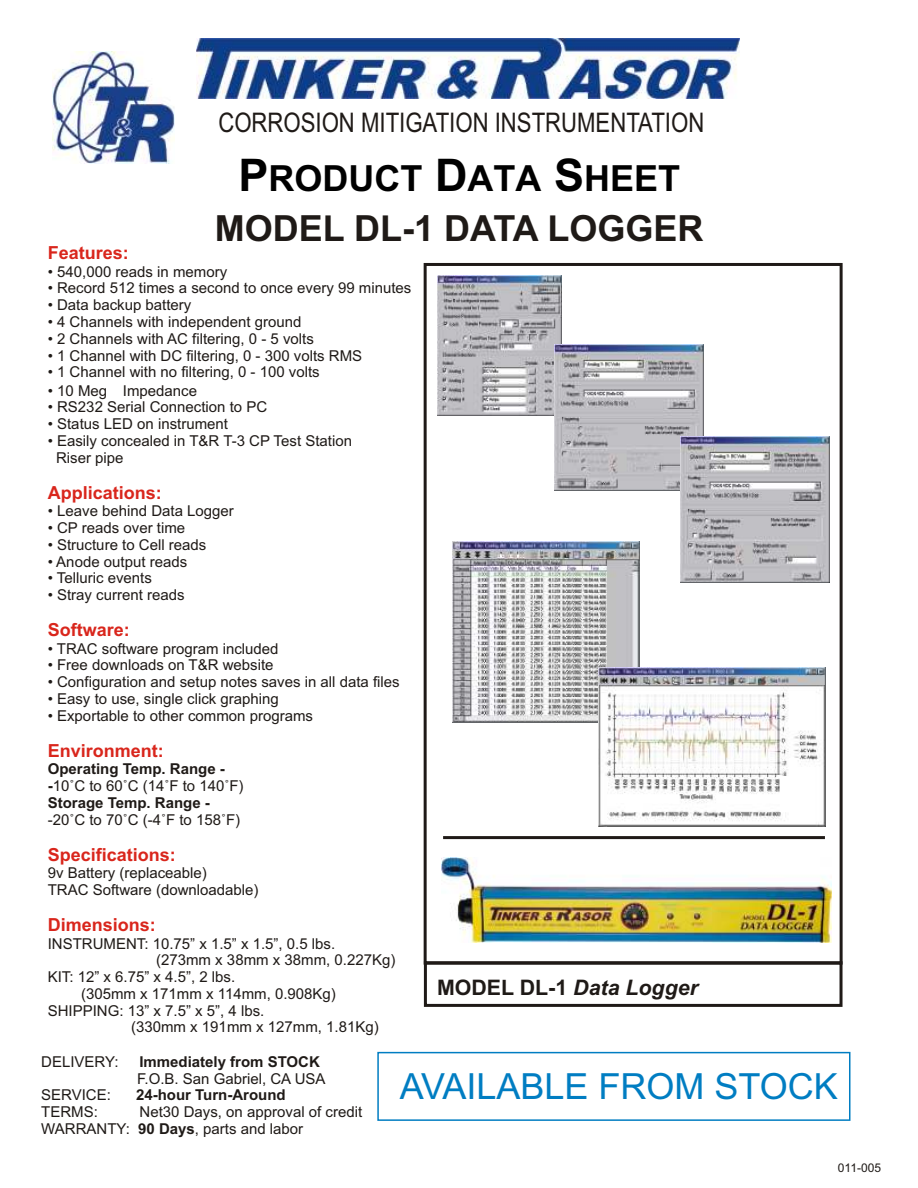
<style>
.page{position:relative;width:918px;height:1188px;background:#fff}
.page>*{position:absolute;margin:0;border:0;box-sizing:border-box;transform-origin:0 0}
.t1{font:700 36px/50.8px "Arial";color:#1f1a17;text-align:center}
.t2{font:36px "Arial";color:#007dc2}
.t3{font:27px "Arial Narrow";color:#1f1a17}
.t4{font:italic 700 21.45px "Arial";color:#1f1a17}
.t5{font:700 18px "Arial";color:#d9261c}
.t6{font:15px/16.8px "Arial";color:#1f1a17}
.t7{font:700 15px/16.8px "Arial";color:#1f1a17}
.t8{font:12px "Arial";color:#1f1a17}
.s1{font-size:45px;color:#000}
.s2{color:#000}
.s3{font-weight:400}
.s4{font-style:normal}
.s5{font-weight:700}
</style>
<div class="page">
<img style="left:53px;top:51px;width:122px;height:113px">
<img style="left:196px;top:38px;width:544px;height:60px">
<img style="left:441px;top:858px;width:390px;height:85px">
<img style="left:453px;top:541px;width:186px;height:182px">
<img style="left:598px;top:668px;width:227px;height:159px">
<img style="left:437px;top:275px;width:125px;height:141px">
<img style="left:555px;top:345px;width:148px;height:145px">
<img style="left:681px;top:436px;width:148px;height:146px">
<div style="left:377px;top:1052px;width:473px;height:69px;border:2px solid #007dc2"></div>
<div style="left:424px;top:263px;width:419px;height:702px;border:3px solid #1f1a17"></div>
<div style="left:424px;top:961px;width:419px;height:46px;border:3px solid #1f1a17"></div>
<hr style="left:443px;top:836px;width:382px;height:3px;background:#1f1a17">
<p class="t5" style="left:48px;top:246px;width:83px">Features:</p>
<h2 class="t3" style="left:218px;top:112px;width:487px">CORROSION MITIGATION INSTRUMENTATION</h2>
<h1 class="t1" style="left:215px;top:156px;width:490px"><span class="s1">P</span><span class="s2">RODUCT</span> <span class="s1">D</span><span class="s2">ATA</span> <span class="s1">S</span><span class="s2">HEET<br></span>MODEL DL-1 DATA LOGGER</h1>
<p class="t6" style="left:48px;top:264px;width:181px">• 540,000 reads in memory</p>
<p class="t6" style="left:48px;top:281px;width:365px">• Record 512 times a second to once every 99 minutes</p>
<p class="t6" style="left:48px;top:298px;width:145px">• Data backup battery</p>
<p class="t6" style="left:48px;top:315px;width:255px">• 4 Channels with independent ground</p>
<p class="t6" style="left:48px;top:331px;width:268px">• 2 Channels with AC filtering, 0 - 5 volts</p>
<p class="t6" style="left:48px;top:348px;width:316px">• 1 Channel with DC filtering, 0 - 300 volts RMS</p>
<p class="t6" style="left:48px;top:365px;width:274px">• 1 Channel with no filtering, 0 - 100 volts</p>
<p class="t6" style="left:48px;top:383px;width:151px">• 10 Meg Impedance</p>
<p class="t6" style="left:48px;top:400px;width:221px">• RS232 Serial Connection to PC</p>
<p class="t6" style="left:48px;top:417px;width:182px">• Status LED on instrument</p>
<p class="t6" style="left:56px;top:434px;width:297px;text-indent:-8px">• Easily concealed in T&amp;R T-3 CP Test Station<br>Riser pipe</p>
<p class="t6" style="left:48px;top:504px;width:188px">• Leave behind Data Logger</p>
<p class="t6" style="left:48px;top:521px;width:139px">• CP reads over time</p>
<p class="t6" style="left:48px;top:538px;width:160px">• Structure to Cell reads</p>
<p class="t6" style="left:48px;top:554px;width:141px">• Anode output reads</p>
<p class="t6" style="left:48px;top:571px;width:106px">• Telluric events</p>
<p class="t6" style="left:48px;top:588px;width:138px">• Stray current reads</p>
<p class="t6" style="left:48px;top:641px;width:232px">• TRAC software program included</p>
<p class="t6" style="left:48px;top:658px;width:227px">• Free downloads on T&amp;R website</p>
<p class="t6" style="left:48px;top:675px;width:354px">• Configuration and setup notes saves in all data files</p>
<p class="t6" style="left:48px;top:692px;width:233px">• Easy to use, single click graphing</p>
<p class="t6" style="left:48px;top:708px;width:267px">• Exportable to other common programs</p>
<p class="t7" style="left:48px;top:762px;width:197px">Operating Temp. Range - -<span class="s3">10˚C to 60˚C (14˚F to 140˚F)<br></span>Storage Temp. Range -</p>
<p class="t6" style="left:48px;top:812px;width:194px">-20˚C to 70˚C (-4˚F to 158˚F)</p>
<p class="t6" style="left:48px;top:866px;width:212px">9v Battery (replaceable)<br>TRAC Software (downloadable)</p>
<p class="t6" style="left:48px;top:936px;width:289px">INSTRUMENT: 10.75” x 1.5” x 1.5”, 0.5 lbs.</p>
<p class="t6" style="left:156px;top:953px;width:241px">(273mm x 38mm x 38mm, 0.227Kg)</p>
<p class="t6" style="left:48px;top:970px;width:189px">KIT: 12” x 6.75” x 4.5”, 2 lbs.</p>
<p class="t6" style="left:81px;top:987px;width:256px">(305mm x 171mm x 114mm, 0.908Kg)</p>
<p class="t6" style="left:48px;top:1003px;width:218px">SHIPPING: 13” x 7.5” x 5”, 4 lbs.</p>
<p class="t6" style="left:131px;top:1020px;width:249px">(330mm x 191mm x 127mm, 1.81Kg)</p>
<p class="t6" style="left:41px;top:1055px;width:79px">DELIVERY:</p>
<p class="t7" style="left:139px;top:1055px;width:182px">Immediately from STOCK</p>
<p class="t6" style="left:137px;top:1071px;width:190px">F.O.B. San Gabriel, CA USA</p>
<p class="t6" style="left:41px;top:1088px;width:71px">SERVICE:</p>
<p class="t7" style="left:136px;top:1088px;width:151px">24-hour Turn-Around</p>
<p class="t6" style="left:41px;top:1105px;width:58px">TERMS:</p>
<p class="t5" style="left:48px;top:486px;width:116px">Applications:</p>
<p class="t5" style="left:48px;top:623px;width:84px">Software:</p>
<p class="t5" style="left:48px;top:744px;width:118px">Environment:</p>
<p class="t5" style="left:48px;top:848px;width:130px">Specifications:</p>
<p class="t5" style="left:48px;top:918px;width:110px">Dimensions:</p>
<h3 class="t4" style="left:437px;top:979px;width:262px"><span class="s4">MODEL DL-1</span> Data Logger</h3>
<h1 class="t2" style="left:400px;top:1073px;width:440px">AVAILABLE FROM STOCK</h1>
<p class="t6" style="left:41px;top:1105px;width:322px;text-indent:98px">Net30 Days, on approval of credit<br>WARRANTY: <span class="s5">90 Days</span>, parts and labor</p>
<p class="t8" style="left:838px;top:1163px;width:45px">011-005</p>
</div>
